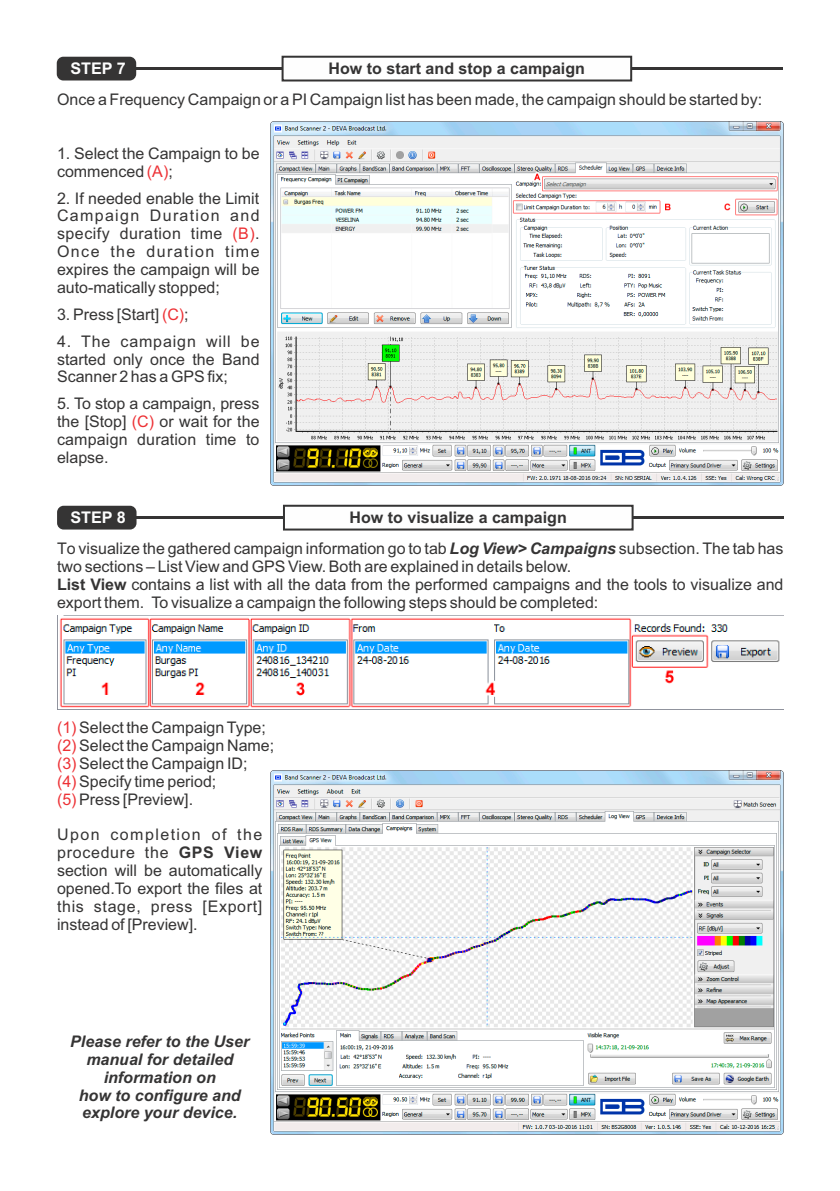
<style>
.page{position:relative;width:840px;height:1191px;background:#fff}
.page>*{position:absolute;margin:0;border:0;box-sizing:border-box;transform-origin:0 0}
.t1{font:16px/17.8px "Arial";color:#353434}
.t2{font:italic 700 16px/17.8px "Arial";color:#353434;text-align:center}
.t3{font:700 16px "Arial";color:#353434}
.t4{font:700 16px "Arial";color:#fefefe}
.s1{color:#ed3135}
.s2{font-weight:700}
.s3{font-weight:700;font-style:italic}
</style>
<div class="page">
<hr style="left:131px;top:516px;width:652px;height:3px;background:#353434">
<div style="left:57px;top:506px;width:79px;height:23px;background:#353434;border-radius:7px"></div>
<svg style="left:283px;top:504px;width:351px;height:27px"></svg>
<hr style="left:130px;top:67px;width:652px;height:3px;background:#353434">
<div style="left:57px;top:57px;width:79px;height:23px;background:#353434;border-radius:7px"></div>
<svg style="left:281px;top:55px;width:351px;height:27px"></svg>
<img style="left:271px;top:122px;width:512px;height:364px">
<img style="left:271px;top:770px;width:512px;height:364px">
<img style="left:57px;top:615px;width:726px;height:94px">
<p class="t4" style="left:70px;top:63px;width:57px">STEP 7</p>
<p class="t3" style="left:328px;top:62px;width:258px">How to start and stop a campaign</p>
<p class="t1" style="left:57px;top:92px;width:706px">Once a Frequency Campaign or a PI Campaign list has been made, the campaign should be started by:</p>
<p class="t1" style="left:57px;top:146px;width:204px">1. Select the Campaign to be commenced <span class="s1">(A)</span>;</p>
<p class="t1" style="left:57px;top:190px;width:204px;text-align:justify">2. If needed enable the Limit Campaign Duration and specify duration time <span class="s1">(B)</span>.<br>Once the duration time expires the campaign will be auto-matically stopped;</p>
<p class="t1" style="left:57px;top:307px;width:133px">3. Press [Start] <span class="s1">(C)</span>;</p>
<p class="t1" style="left:57px;top:333px;width:204px;text-align:justify">4. The campaign will be started only once the Band Scanner 2 has a GPS fix;</p>
<p class="t1" style="left:57px;top:396px;width:204px;text-align:justify">5. To stop a campaign, press the [Stop] <span class="s1">(C)</span> or wait for the campaign duration time to elapse.</p>
<p class="t1" style="left:57px;top:503px;width:727px;line-height:31.6px;text-indent:292px"><span class="s2">How to visualize a campaign<br></span>To visualize the gathered campaign information go to tab <span class="s3">Log View&gt; Campaigns</span> subsection. The tab has</p>
<p class="t1" style="left:57px;top:559px;width:727px">two sections – List View and GPS View. Both are explained in details below.<br><span class="s2">List View</span> contains a list with all the data from the performed campaigns and the tools to visualize and export them. To visualize a campaign the following steps should be completed:</p>
<p class="t4" style="left:70px;top:512px;width:57px">STEP 8</p>
<p class="t1" style="left:57px;top:720px;width:218px"><span class="s1">(1)</span> Select the Campaign Type; <span class="s1">(2)</span> Select the Campaign Name; <span class="s1">(3)</span> Select the Campaign ID;<br><span class="s1">(4)</span> Specify time period;<br><span class="s1">(5)</span> Press [Preview].</p>
<p class="t1" style="left:57px;top:827px;width:207px;text-align:justify">Upon completion of the procedure the <span class="s2">GPS View </span>section will be automatically opened.To export the files at this stage, press [Export] instead of [Preview].</p>
<p class="t2" style="left:70px;top:1034px;width:180px">Please refer to the User manual for detailed information on<br>how to configure and explore your device.</p>
</div>
